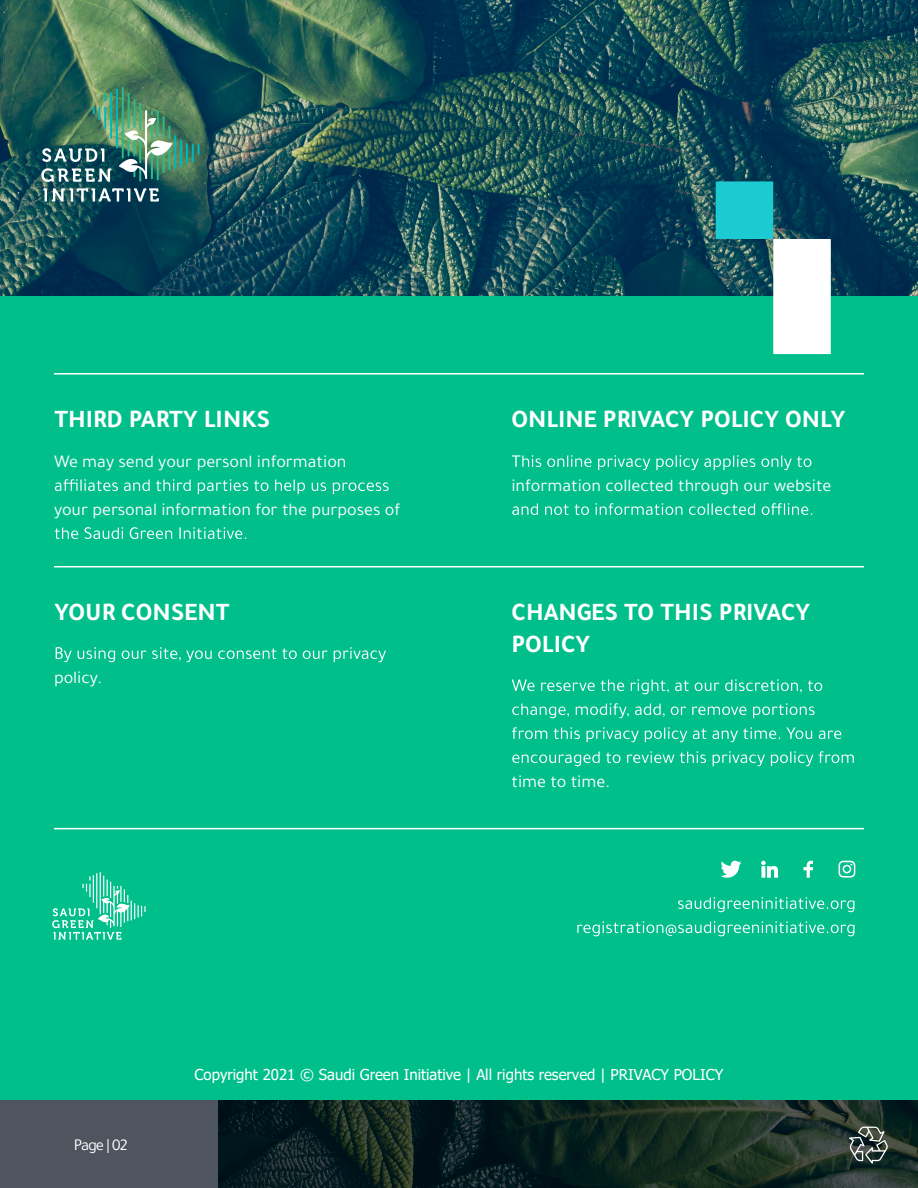
<style>
.page{position:relative;width:918px;height:1188px;background:#fff}
.page>*{position:absolute;margin:0;border:0;box-sizing:border-box;transform-origin:0 0}
.t1{font:700 25.5px/31.5px "Tajawal";color:#fff}
.t2{font:18px "Tajawal";color:#fff}
.t3{font:16.5px "Tajawal";letter-spacing:-.065em;color:#fff}
.t4{font:15px "Tahoma";color:#fff}
</style>
<div class="page">
<img style="left:0;top:0;width:918px;height:297px">
<div style="left:0;top:297px;width:918px;height:804px;background:#00bf8b"></div>
<svg style="left:716px;top:181px;width:115px;height:173px"></svg>
<svg style="left:56px;top:647px;width:330px;height:15px"></svg>
<svg style="left:55px;top:479px;width:334px;height:15px"></svg>
<svg style="left:55px;top:527px;width:191px;height:12px"></svg>
<svg style="left:512px;top:679px;width:310px;height:15px"></svg>
<svg style="left:512px;top:703px;width:303px;height:15px"></svg>
<svg style="left:512px;top:727px;width:329px;height:15px"></svg>
<svg style="left:512px;top:751px;width:342px;height:15px"></svg>
<svg style="left:512px;top:455px;width:299px;height:15px"></svg>
<svg style="left:512px;top:503px;width:300px;height:12px"></svg>
<svg style="left:678px;top:897px;width:176px;height:15px"></svg>
<svg style="left:577px;top:921px;width:277px;height:15px"></svg>
<hr style="left:54px;top:373px;width:810px;height:2px;background:#fff">
<hr style="left:54px;top:828px;width:810px;height:1px;background:#fff">
<hr style="left:54px;top:566px;width:810px;height:1px;background:#fff">
<hr style="left:96px;top:873px;width:1px;height:35px;background:#fff">
<hr style="left:100px;top:872px;width:1px;height:42px;background:#fff">
<svg style="left:52px;top:875px;width:94px;height:65px"></svg>
<svg style="left:720px;top:861px;width:21px;height:17px"></svg>
<svg style="left:761px;top:861px;width:17px;height:17px"></svg>
<svg style="left:839px;top:861px;width:16px;height:17px"></svg>
<svg style="left:803px;top:861px;width:10px;height:17px"></svg>
<svg style="left:217px;top:1101px;width:701px;height:87px"></svg>
<div style="left:0;top:1101px;width:217px;height:87px;background:#4e555f"></div>
<svg style="left:849px;top:1127px;width:39px;height:37px"></svg>
<svg style="left:42px;top:148px;width:62px;height:14px"></svg>
<svg style="left:43px;top:188px;width:116px;height:14px"></svg>
<svg style="left:41px;top:168px;width:70px;height:14px"></svg>
<hr style="left:104px;top:106px;width:2px;height:23px;background:#00b8ba">
<hr style="left:110px;top:92px;width:2px;height:47px;background:#00b8ba">
<hr style="left:116px;top:89px;width:2px;height:59px;background:#00b8ba">
<hr style="left:122px;top:87px;width:2px;height:71px;background:#2fb88a">
<hr style="left:128px;top:93px;width:2px;height:36px;background:#2fb88a">
<hr style="left:133px;top:99px;width:2px;height:29px;background:#2fb88a">
<hr style="left:139px;top:103px;width:2px;height:28px;background:#2fb88a">
<hr style="left:174px;top:135px;width:2px;height:34px;background:#00b8ba">
<hr style="left:180px;top:140px;width:2px;height:27px;background:#00b8ba">
<hr style="left:186px;top:143px;width:2px;height:21px;background:#00b8ba">
<svg style="left:192px;top:144px;width:8px;height:18px"></svg>
<svg style="left:93px;top:94px;width:13px;height:26px"></svg>
<svg style="left:119px;top:110px;width:53px;height:72px"></svg>
<h1 class="t1" style="left:54px;top:403px;width:217px">THIRD PARTY LINKS</h1>
<p class="t2" style="left:54px;top:449px;width:294px">We may send your personl information</p>
<p class="t2" style="left:54px;top:497px;width:348px">your personal information for the purposes of</p>
<h1 class="t1" style="left:54px;top:596px;width:177px">YOUR CONSENT</h1>
<p class="t2" style="left:54px;top:665px;width:50px">policy.</p>
<h1 class="t1" style="left:511px;top:403px;width:335px">ONLINE PRIVACY POLICY ONLY</h1>
<p class="t2" style="left:511px;top:473px;width:321px">information collected through our website</p>
<h1 class="t1" style="left:511px;top:596px;width:300px">CHANGES TO THIS PRIVACY<br>POLICY</h1>
<p class="t2" style="left:511px;top:769px;width:100px">time to time.</p>
<p class="t3" style="left:74px;top:1134px;width:56px">Page | 02</p>
<p class="t4" style="left:195px;top:1065px;width:530px">Copyright 2021 © Saudi Green Initiative | All rights reserved | PRIVACY POLICY</p>
</div>
